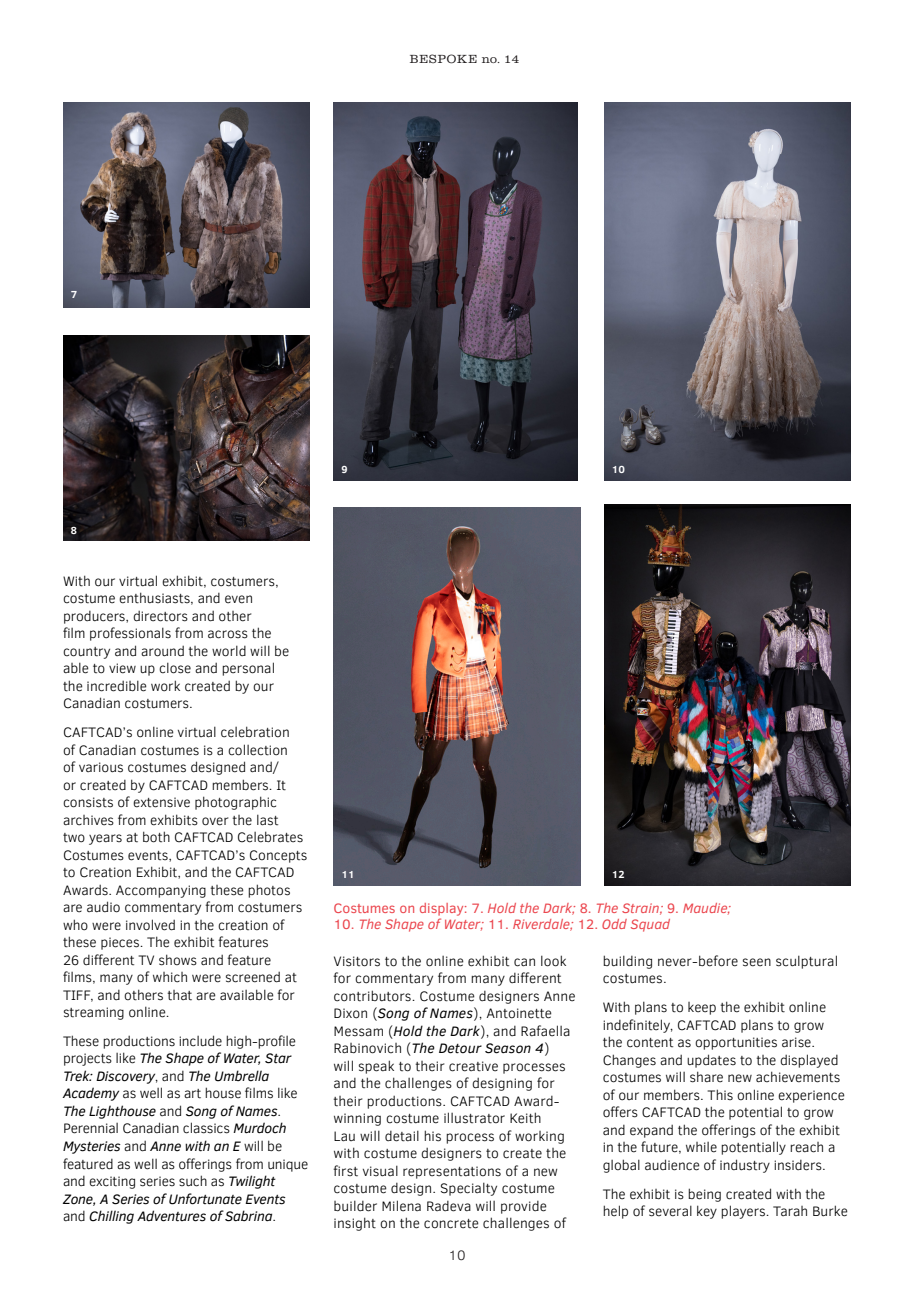
<style>
.page{position:relative;width:914px;height:1292px;background:#fff}
.page>*{position:absolute;margin:0;border:0;box-sizing:border-box;transform-origin:0 0}
.Body_A{font:300 14px/17.5px "Clear Sans";color:#000}
.Photo_caption{font:italic 14px "Clear Sans";color:#eb464e}
.t1{font:300 14px "Clear Sans";color:#231f20}
.t2{font:300 12.25px "Clarendon";letter-spacing:.075em;color:#231f20}
.Photo_caption-2{font:700 10.5px "Clear Sans";color:#fff}
.s1{font-weight:400;font-style:italic}
.s2{font-style:normal}
</style>
<div class="page">
<img style="left:63px;top:103px;width:247px;height:204px">
<img style="left:333px;top:103px;width:245px;height:378px">
<img style="left:604px;top:103px;width:246px;height:378px">
<img style="left:63px;top:336px;width:247px;height:205px">
<img style="left:604px;top:505px;width:246px;height:380px">
<img style="left:333px;top:507px;width:247px;height:378px">
<p class="t2" style="left:410px;top:52px;width:111px">BESPOKE no. 14</p>
<p class="Photo_caption-2" style="left:71px;top:287px;width:8px">7</p>
<p class="Photo_caption-2" style="left:71px;top:522px;width:8px">8</p>
<p class="Body_A" style="left:63px;top:572px;width:228px">With our virtual exhibit, costumers, costume enthusiasts, and even producers, directors and other<br>film professionals from across the country and around the world will be able to view up close and personal the incredible work created by our<br>Canadian costumers.</p>
<p class="Body_A" style="left:63px;top:723px;width:246px">CAFTCAD’s online virtual celebration<br>of Canadian costumes is a collection<br>of various costumes designed and/<br>or created by CAFTCAD members. It consists of extensive photographic archives from exhibits over the last<br>two years at both CAFTCAD Celebrates Costumes events, CAFTCAD’s Concepts to Creation Exhibit, and the CAFTCAD Awards. Accompanying these photos are audio commentary from costumers who were involved in the creation of these pieces. The exhibit features<br>26 different TV shows and feature films, many of which were screened at TIFF, and others that are available for streaming online.</p>
<p class="Body_A" style="left:63px;top:1032px;width:247px">These productions include high-profile projects like <span class="s1">The Shape of Water, Star Trek: Discovery</span>, and <span class="s1">The Umbrella Academy</span> as well as art house films like <span class="s1">The Lighthouse</span> and <span class="s1">Song of Names</span>.<br>Perennial Canadian classics <span class="s1">Murdoch Mysteries</span> and <span class="s1">Anne with an E</span> will be featured as well as offerings from unique and exciting series such as <span class="s1">Twilight Zone, A Series of Unfortunate Events </span>and <span class="s1">Chilling Adventures of Sabrina</span>.</p>
<p class="Photo_caption-2" style="left:341px;top:462px;width:8px">9</p>
<p class="Photo_caption-2" style="left:612px;top:462px;width:15px">10</p>
<p class="Photo_caption-2" style="left:341px;top:866px;width:15px">11</p>
<p class="Photo_caption-2" style="left:612px;top:866px;width:14px">12</p>
<p class="Photo_caption" style="left:333px;top:898px;width:399px"><span class="s2">Costumes on display: 7.</span> Hold the Dark; <span class="s2">8.</span> The Strain; <span class="s2">9.</span> Maudie;</p>
<p class="Photo_caption" style="left:333px;top:915px;width:338px"><span class="s2">10.</span> The Shape of Water; <span class="s2">11.</span> Riverdale; <span class="s2">12.</span> Odd Squad</p>
<p class="Body_A" style="left:333px;top:952px;width:243px">Visitors to the online exhibit can look for commentary from many different contributors. Costume designers Anne Dixon (<span class="s1">Song of Names</span>), Antoinette Messam (<span class="s1">Hold the Dark</span>), and Rafaella Rabinovich (<span class="s1">The Detour Season 4</span>)<br>will speak to their creative processes and the challenges of designing for their productions. CAFTCAD Award&shy;winning costume illustrator Keith<br>Lau will detail his process of working with costume designers to create the first visual representations of a new costume design. Specialty costume builder Milena Radeva will provide insight on the concrete challenges of</p>
<p class="Body_A" style="left:602px;top:952px;width:237px">building never-before seen sculptural costumes.</p>
<p class="Body_A" style="left:602px;top:998px;width:244px">With plans to keep the exhibit online indefinitely, CAFTCAD plans to grow the content as opportunities arise.<br>Changes and updates to the displayed costumes will share new achievements of our members. This online experience offers CAFTCAD the potential to grow and expand the offerings of the exhibit in the future, while potentially reach a global audience of industry insiders.</p>
<p class="Body_A" style="left:602px;top:1184px;width:247px">The exhibit is being created with the help of several key players. Tarah Burke</p>
<p class="t1" style="left:448px;top:1245px;width:19px">10</p>
</div>
